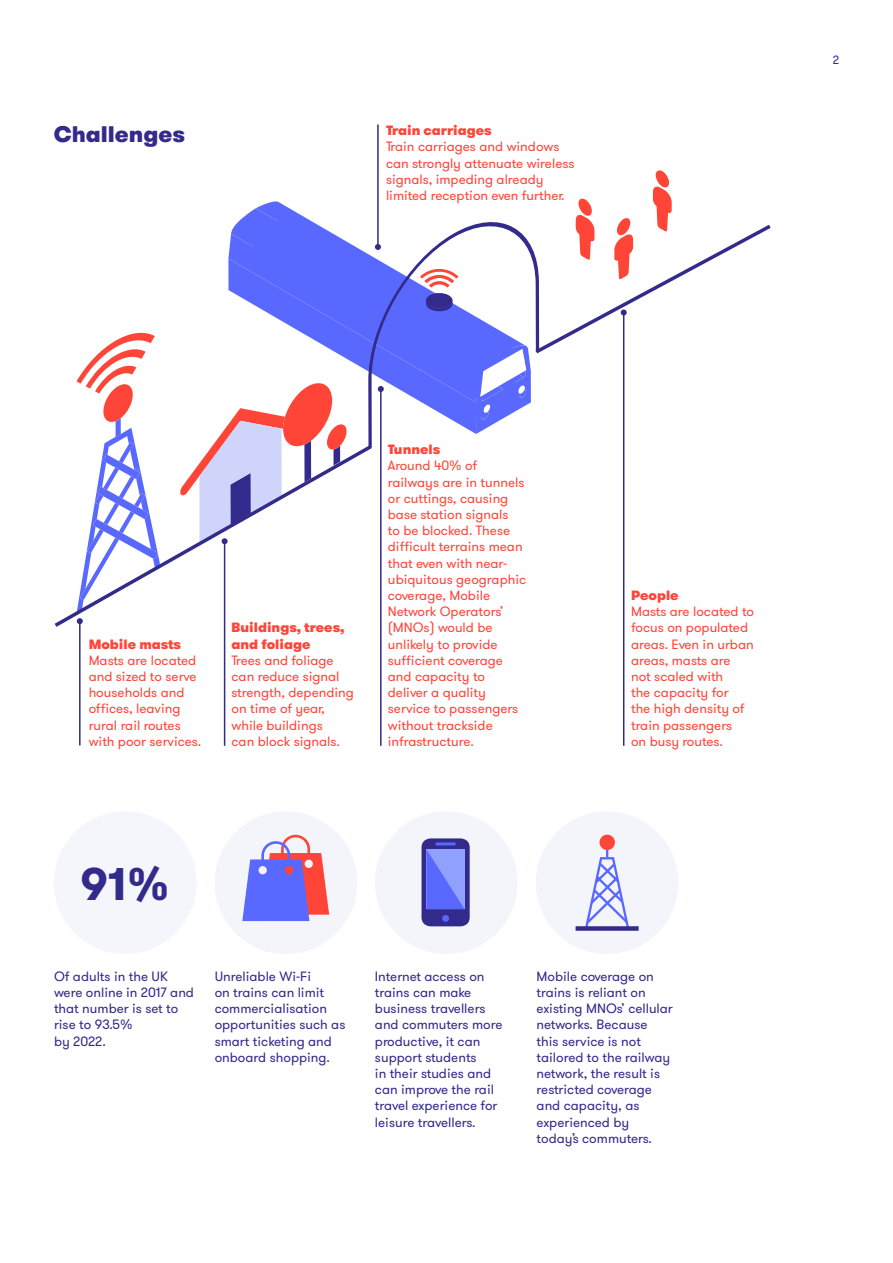
<style>
.page{position:relative;width:893px;height:1263px;background:#fff}
.page>*{position:absolute;margin:0;border:0;box-sizing:border-box;transform-origin:0 0}
.t1{font:700 45.75px "GT Walsheim";color:#322b8b}
.t2{font:900 22.5px "GT Walsheim";color:#322b8b}
.t3{font:13.5px/16.2px "GT Walsheim";color:#ff4438}
.t4{font:13.5px/16.2px "GT Walsheim";color:#322b8b}
.t5{font:900 13.5px/16.2px "GT Walsheim";color:#ff4438}
.t6{font:12px "GT Walsheim";color:#322b8b}
</style>
<div class="page">
<div style="left:375px;top:811px;width:143px;height:143px;background:#f4f5fb;border-radius:50%"></div>
<div style="left:421px;top:838px;width:49px;height:88px;background:#332b8c;border-radius:9px"></div>
<div style="left:442px;top:915px;width:7px;height:7px;background:#5969ff;border-radius:50%"></div>
<hr style="left:436px;top:842px;width:20px;height:3px;background:#5969ff">
<svg style="left:427px;top:849px;width:38px;height:60px;background:#7485fd"></svg>
<hr style="left:377px;top:124px;width:2px;height:123px;background:#322b8b">
<svg style="left:576px;top:198px;width:16px;height:24px"></svg>
<svg style="left:620px;top:218px;width:11px;height:4px"></svg>
<svg style="left:653px;top:170px;width:19px;height:52px"></svg>
<svg style="left:54px;top:222px;width:717px;height:408px"></svg>
<hr style="left:79px;top:621px;width:2px;height:124px;background:#322b8b">
<svg style="left:76px;top:330px;width:84px;height:294px"></svg>
<hr style="left:224px;top:541px;width:1px;height:205px;background:#322b8b">
<hr style="left:623px;top:312px;width:1px;height:434px;background:#322b8b">
<svg style="left:621px;top:309px;width:6px;height:6px"></svg>
<hr style="left:380px;top:389px;width:2px;height:357px;background:#322b8b">
<svg style="left:180px;top:201px;width:359px;height:343px"></svg>
<div style="left:54px;top:811px;width:143px;height:143px;background:#f5f5fc;border-radius:50%"></div>
<div style="left:215px;top:811px;width:142px;height:143px;background:#f4f5fb;border-radius:50%"></div>
<svg style="left:242px;top:835px;width:87px;height:86px"></svg>
<div style="left:536px;top:811px;width:142px;height:143px;background:#f4f5fb;border-radius:50%"></div>
<svg style="left:585px;top:847px;width:44px;height:79px"></svg>
<div style="left:599px;top:835px;width:16px;height:15px;background:#ff4438;border-radius:50%"></div>
<div style="left:576px;top:926px;width:63px;height:5px;background:#322b8b"></div>
<h2 class="t2" style="left:54px;top:119px;width:133px">Challenges</h2>
<p class="t5" style="left:386px;top:122px;width:107px">Train carriages</p>
<p class="t3" style="left:386px;top:138px;width:190px">Train carriages and windows can strongly attenuate wireless signals, impeding already limited reception even further.</p>
<p class="t6" style="left:833px;top:52px;width:8px">2</p>
<p class="t5" style="left:89px;top:636px;width:94px">Mobile masts</p>
<p class="t3" style="left:89px;top:652px;width:114px">Masts are located and sized to serve households and offices, leaving rural rail routes with poor services.</p>
<p class="t5" style="left:231px;top:620px;width:115px">Buildings, trees, and foliage</p>
<p class="t3" style="left:231px;top:652px;width:124px">Trees and foliage can reduce signal strength, depending on time of year, while buildings<br>can block signals.</p>
<p class="t5" style="left:388px;top:441px;width:54px">Tunnels</p>
<p class="t3" style="left:388px;top:457px;width:140px">Around 40% of railways are in tunnels or cuttings, causing base station signals<br>to be blocked. These difficult terrains mean that even with near&shy;ubiquitous geographic coverage, Mobile<br>Network Operators’ (MNOs) would be unlikely to provide sufficient coverage and capacity to deliver a quality service to passengers without trackside infrastructure.</p>
<h1 class="t1" style="left:80px;top:854px;width:91px">91%</h1>
<p class="t5" style="left:631px;top:587px;width:49px">People</p>
<p class="t3" style="left:631px;top:603px;width:125px">Masts are located to focus on populated areas. Even in urban areas, masts are<br>not scaled with<br>the capacity for<br>the high density of train passengers<br>on busy routes.</p>
<p class="t4" style="left:54px;top:968px;width:142px">Of adults in the UK were online in 2017 and that number is set to rise to 93.5%<br>by 2022.</p>
<p class="t4" style="left:375px;top:968px;width:129px">Internet access on trains can make business travellers and commuters more productive, it can support students<br>in their studies and can improve the rail travel experience for leisure travellers.</p>
<p class="t4" style="left:537px;top:968px;width:138px">Mobile coverage on trains is reliant on existing MNOs’ cellular networks. Because this service is not tailored to the railway network, the result is restricted coverage and capacity, as experienced by today’s commuters.</p>
<p class="t4" style="left:215px;top:968px;width:132px">Unreliable Wi-Fi<br>on trains can limit commercialisation opportunities such as smart ticketing and onboard shopping.</p>
</div>
